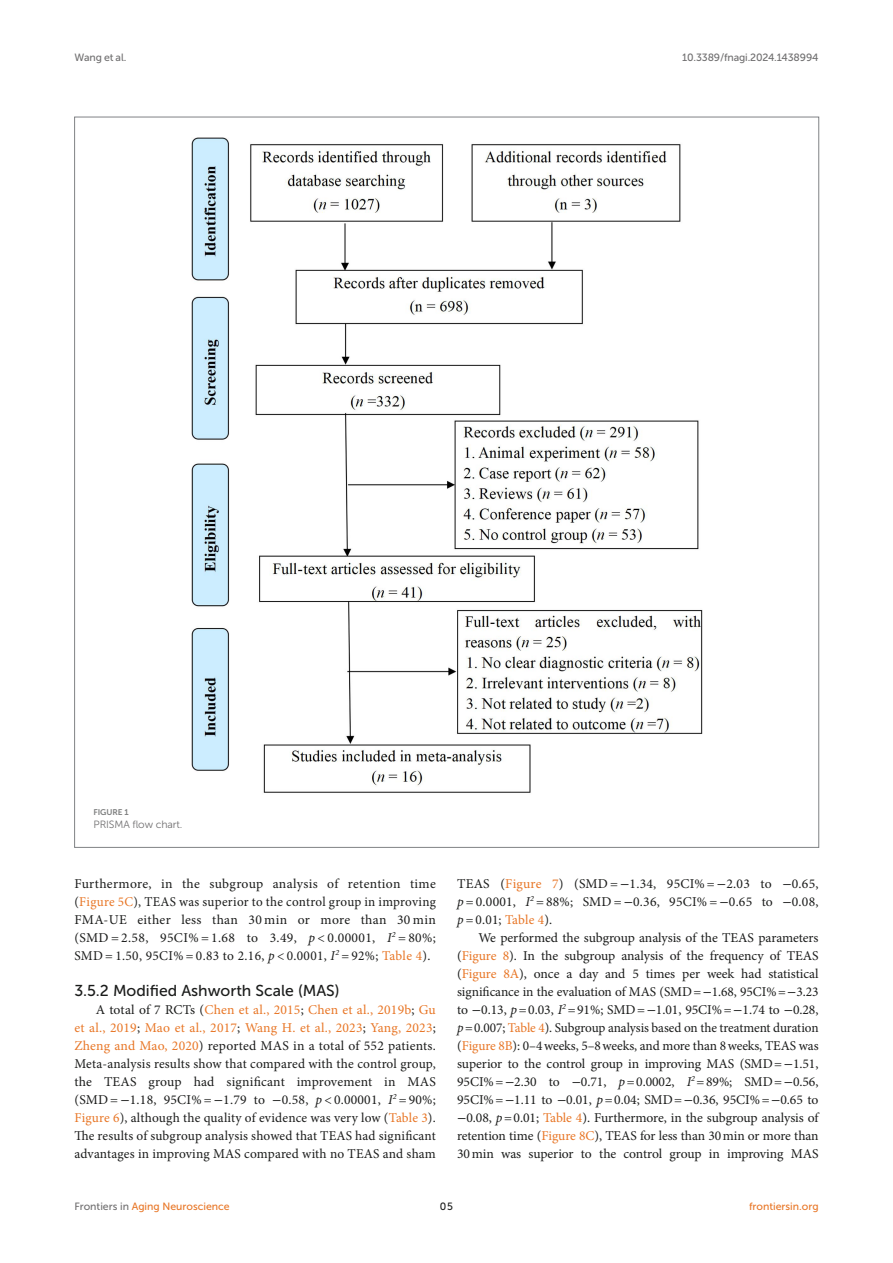
<style>
.page{position:relative;width:893px;height:1263px;background:#fff}
.page>*{position:absolute;margin:0;border:0;box-sizing:border-box;transform-origin:0 0}
.HEAD_3{font:15.75px "Museo Sans 500";color:#1b1c1b}
.TEXT{font:13.5px/18px "Minion Pro";letter-spacing:.01em;color:#1b1c1b;text-align:justify}
.TEXT_FLUSH{font:13.5px/18px "Minion Pro";letter-spacing:.015em;color:#1b1c1b;text-align:justify}
.t1{font:10.5px "Museo Sans 500";color:#e87626}
.t2{font:10.5px "Museo Sans 500";letter-spacing:-.015em;color:#706f70}
.FIG_LEG{font:10.5px "Museo Sans 300";letter-spacing:-.01em;color:#706f70}
.t3{font:10.5px "Museo Sans 500";color:#1b1c1b}
.FIG_HD{font:8.25px "Museo Sans 700";letter-spacing:-.01em;color:#7e7f7f}
.s1{color:#e87626}
.s2{font-style:italic}
.s3{font-family:"STIX General"}
.s4{color:#706f70}
</style>
<div class="page">
<img style="left:191px;top:137px;width:512px;height:656px">
<p class="t2" style="left:74px;top:51px;width:53px">Wang et al.</p>
<p class="t2" style="left:682px;top:51px;width:138px">10.3389/fnagi.2024.1438994</p>
<p class="FIG_HD" style="left:94px;top:807px;width:37px">FIGURE 1</p>
<p class="FIG_LEG" style="left:94px;top:819px;width:90px">PRISMA flow chart.</p>
<p class="TEXT" style="left:74px;top:875px;width:363px">Furthermore, in the subgroup analysis of retention time (<span class="s1">Figure 5C</span>), TEAS was superior to the control group in improving FMA-UE either less than 30 min or more than 30 min (SMD = 2.58, 95CI% = 1.68 to 3.49, <span class="s2">p</span> &lt; 0.00001, <span class="s2">I</span><sup>2</sup> = 80%; SMD = 1.50, 95CI% = 0.83 to 2.16, <span class="s2">p</span> &lt; 0.0001, <span class="s2">I</span><sup>2</sup> = 92%; <span class="s1">Table 4</span>).</p>
<p class="HEAD_3" style="left:74px;top:982px;width:267px">3.5.2 Modified Ashworth Scale (MAS)</p>
<p class="TEXT_FLUSH" style="left:74px;top:1001px;width:363px;text-indent:21px">A total of 7 RCTs (<span class="s1">Chen et al., 2015</span>; <span class="s1">Chen et al., 2019b</span>; <span class="s1">Gu et al., 2019</span>; <span class="s1">Mao et al., 2017</span>; <span class="s1">Wang H. et al., 2023</span>; <span class="s1">Yang, 2023</span>; <span class="s1">Zheng and Mao, 2020</span>) reported MAS in a total of 552 patients.<br>Meta-analysis results show that compared with the control group, the TEAS group had significant improvement in MAS (SMD =<span class="s3">−</span>1.18, 95CI% =<span class="s3">−</span>1.79 to <span class="s3">−</span>0.58, <span class="s2">p</span> &lt; 0.00001, <span class="s2">I</span><sup>2</sup> = 90%; <span class="s1">Figure 6</span>), although the quality of evidence was very low (<span class="s1">Table 3</span>).<br>The results of subgroup analysis showed that TEAS had significant advantages in improving MAS compared with no TEAS and sham</p>
<p class="TEXT_FLUSH" style="left:457px;top:875px;width:363px">TEAS (<span class="s1">Figure 7</span>) (SMD =<span class="s3">−</span>1.34, 95CI% =<span class="s3">−</span>2.03 to <span class="s3">−</span>0.65, <span class="s2">p</span> = 0.0001, <span class="s2">I</span><sup>2</sup> = 88%; SMD =<span class="s3">−</span>0.36, 95CI% =<span class="s3">−</span>0.65 to <span class="s3">−</span>0.08, <span class="s2">p</span> = 0.01; <span class="s1">Table 4</span>).</p>
<p class="TEXT" style="left:457px;top:929px;width:363px;text-indent:21px">We performed the subgroup analysis of the TEAS parameters (<span class="s1">Figure 8</span>). In the subgroup analysis of the frequency of TEAS (<span class="s1">Figure 8A</span>), once a day and 5 times per week had statistical significance in the evaluation of MAS (SMD=<span class="s3">−</span>1.68, 95CI%=<span class="s3">−</span>3.23 to <span class="s3">−</span>0.13, <span class="s2">p</span>=0.03, <span class="s2">I</span><sup>2</sup> =91%; SMD=<span class="s3">−</span>1.01, 95CI%=<span class="s3">−</span>1.74 to <span class="s3">−</span>0.28, <span class="s2">p</span>=0.007; <span class="s1">Table 4</span>). Subgroup analysis based on the treatment duration (<span class="s1">Figure 8B</span>): 0–4weeks, 5–8weeks, and more than 8weeks, TEAS was superior to the control group in improving MAS (SMD=<span class="s3">−</span>1.51, 95CI%=<span class="s3">−</span>2.30 to <span class="s3">−</span>0.71, <span class="s2">p</span>=0.0002, <span class="s2">I</span><sup>2</sup> =89%; SMD=<span class="s3">−</span>0.56, 95CI%=<span class="s3">−</span>1.11 to <span class="s3">−</span>0.01, <span class="s2">p</span>=0.04; SMD=<span class="s3">−</span>0.36, 95CI%=<span class="s3">−</span>0.65 to <span class="s3">−</span>0.08, <span class="s2">p</span>=0.01; <span class="s1">Table 4</span>). Furthermore, in the subgroup analysis of retention time (<span class="s1">Figure 8C</span>), TEAS for less than 30min or more than 30min was superior to the control group in improving MAS</p>
<p class="t1" style="left:74px;top:1200px;width:157px"><span class="s4">Frontiers in</span> Aging Neuroscience</p>
<p class="t3" style="left:440px;top:1200px;width:14px">05</p>
<p class="t1" style="left:749px;top:1200px;width:71px">frontiersin.org</p>
</div>
